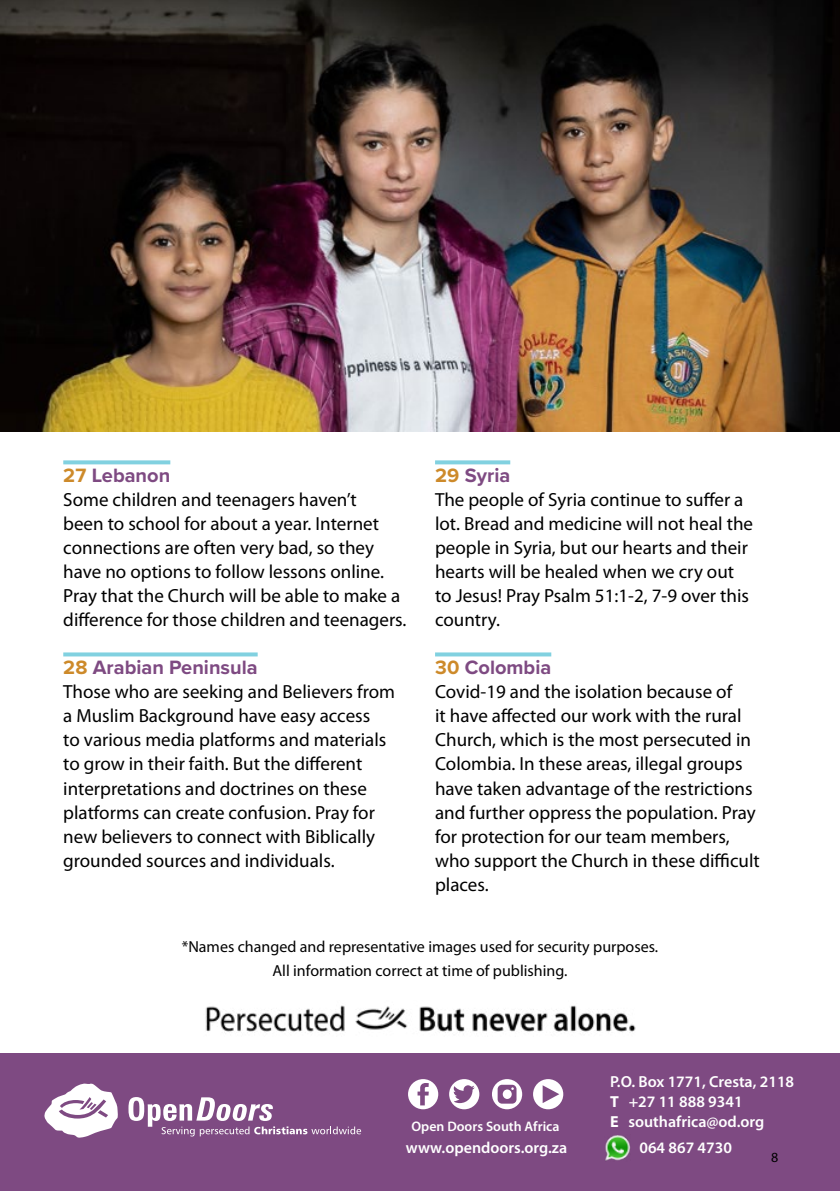
<style>
.page{position:relative;width:840px;height:1191px;background:#fff}
.page>*{position:absolute;margin:0;border:0;box-sizing:border-box;transform-origin:0 0}
.t1{font:700 20px "Proxima Nova";color:#7e4a82}
.t2{font:19px/24px "Myriad Pro";color:#000}
.t3{font:16px/24px "Myriad Pro";color:#000;text-align:center}
.t4{font:600 16px/20px "Myriad Pro";color:#fff}
.t5{font:14px "Myriad Pro";color:#000}
.t6{font:600 13.8px "Myriad Pro";color:#fff}
.s1{color:#cd8a2a}
.s2{font-weight:700}
</style>
<div class="page">
<div style="left:0;top:1053px;width:839px;height:138px;background:#7e4a82"></div>
<img style="left:205px;top:1005px;width:430px;height:28px">
<svg style="left:44px;top:1083px;width:74px;height:54px"></svg>
<svg style="left:128px;top:1097px;width:233px;height:39px"></svg>
<svg style="left:449px;top:1079px;width:30px;height:30px"></svg>
<svg style="left:408px;top:1079px;width:30px;height:30px"></svg>
<svg style="left:492px;top:1079px;width:30px;height:30px"></svg>
<svg style="left:533px;top:1079px;width:30px;height:30px"></svg>
<img style="left:605px;top:1135px;width:25px;height:26px">
<svg style="left:63px;top:460px;width:107px;height:4px"></svg>
<svg style="left:63px;top:652px;width:194px;height:4px"></svg>
<svg style="left:435px;top:460px;width:75px;height:4px"></svg>
<svg style="left:435px;top:652px;width:116px;height:4px"></svg>
<img style="left:0;top:0;width:839px;height:431px">
<p class="t1" style="left:63px;top:461px;width:108px"><span class="s1">27</span> Lebanon</p>
<p class="t2" style="left:63px;top:488px;width:344px">Some children and teenagers haven’t<br>been to school for about a year. Internet connections are often very bad, so they have no options to follow lessons online.<br>Pray that the Church will be able to make a difference for those children and teenagers.</p>
<p class="t1" style="left:63px;top:653px;width:196px"><span class="s1">28</span> Arabian Peninsula</p>
<p class="t2" style="left:63px;top:680px;width:333px">Those who are seeking and Believers from a Muslim Background have easy access<br>to various media platforms and materials to grow in their faith. But the different interpretations and doctrines on these platforms can create confusion. Pray for new believers to connect with Biblically grounded sources and individuals.</p>
<p class="t1" style="left:435px;top:461px;width:77px"><span class="s1">29</span> Syria</p>
<p class="t2" style="left:435px;top:488px;width:319px">The people of Syria continue to suffer a lot. Bread and medicine will not heal the people in Syria, but our hearts and their hearts will be healed when we cry out to Jesus! Pray Psalm 51:1-2, 7-9 over this country.</p>
<p class="t1" style="left:435px;top:653px;width:118px"><span class="s1">30</span> Colombia</p>
<p class="t2" style="left:435px;top:680px;width:326px">Covid-19 and the isolation because of<br>it have affected our work with the rural Church, which is the most persecuted in Colombia. In these areas, illegal groups have taken advantage of the restrictions and further oppress the population. Pray for protection for our team members, who support the Church in these difficult places.</p>
<p class="t3" style="left:182px;top:934px;width:477px">*Names changed and representative images used for security purposes.<br>All information correct at time of publishing.</p>
<p class="t4" style="left:610px;top:1070px;width:185px">P.O. Box 1771, Cresta, 2118<br><span class="s2">T</span> +27 11 888 9341<br><span class="s2">E</span> southafrica@od.org</p>
<p class="t6" style="left:411px;top:1117px;width:149px">Open Doors South Africa</p>
<p class="t4" style="left:405px;top:1136px;width:163px">www.opendoors.org.za</p>
<p class="t4" style="left:639px;top:1136px;width:94px">064 867 4730</p>
<p class="t5" style="left:770px;top:1148px;width:9px">8</p>
</div>
